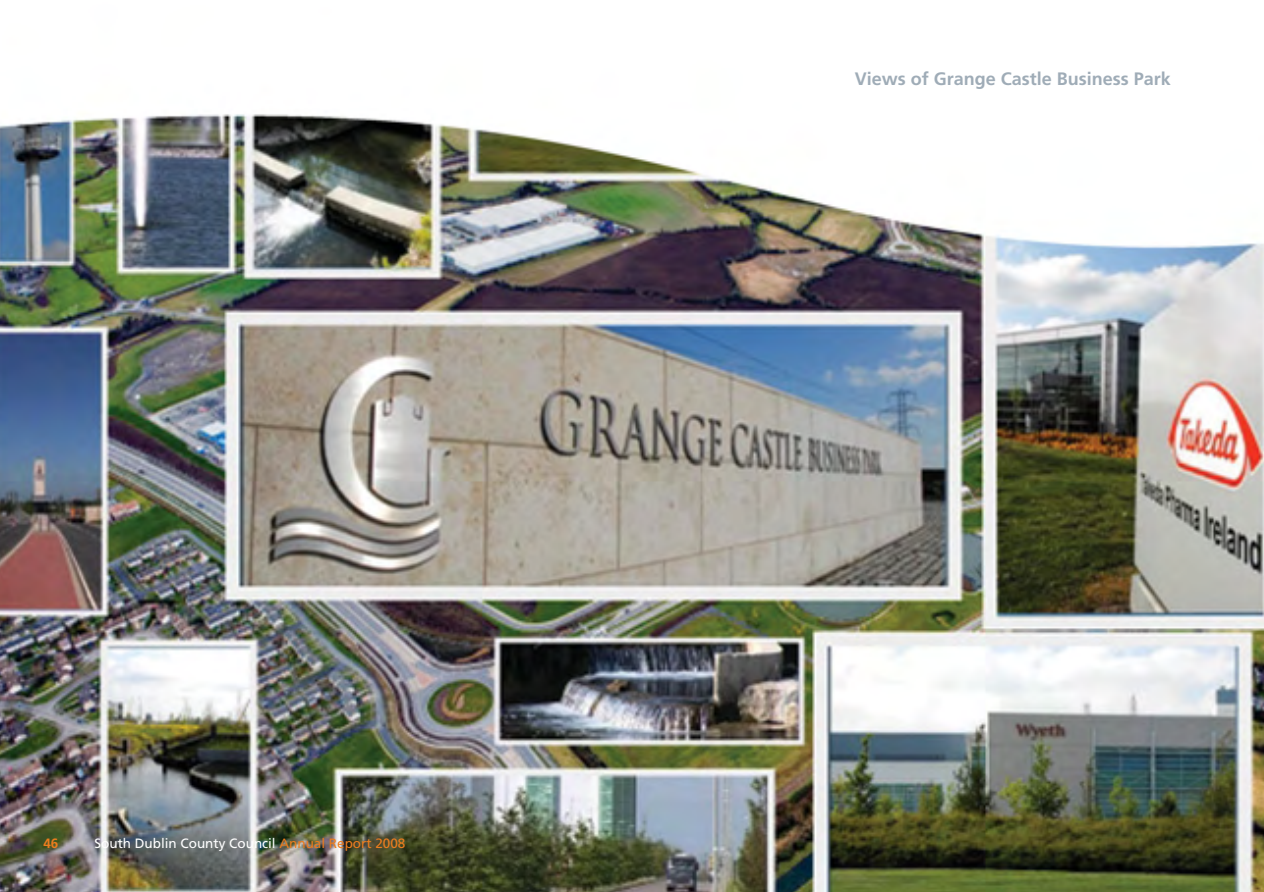
<style>
.page{position:relative;width:1264px;height:892px;background:#fff}
.page>*{position:absolute;margin:0;border:0;box-sizing:border-box;transform-origin:0 0}
.t1{font:700 18px "Frutiger";color:#9facb7}
.t2{font:13.5px "Frutiger";color:#fff}
.t3{font:700 13.5px "Frutiger";color:#ec7d1e}
.s1{color:#ec7d1e}
</style>
<div class="page">
<img style="left:0;top:114px;width:1263px;height:778px">
<p class="t3" style="left:43px;top:838px;width:16px">46</p>
<p class="t2" style="left:94px;top:838px;width:312px">South Dublin County Council <span class="s1">Annual Report 2008</span></p>
<h1 class="t1" style="left:855px;top:72px;width:317px">Views of Grange Castle Business Park</h1>
</div>
